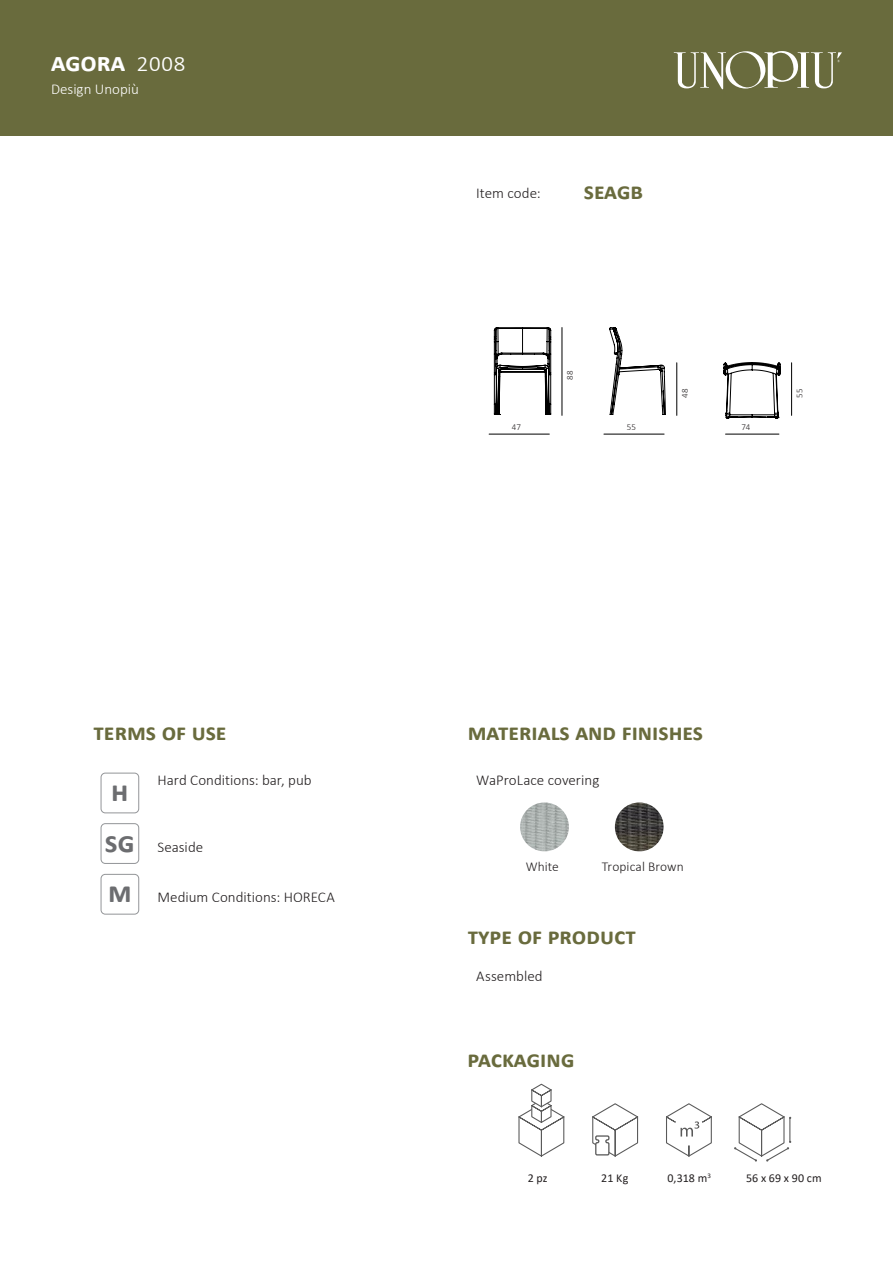
<style>
.page{position:relative;width:893px;height:1263px;background:#fff}
.page>*{position:absolute;margin:0;border:0;box-sizing:border-box;transform-origin:0 0}
.t1{font:700 30px/50.6px "Calibri";color:#6c6d70}
.t2{font:700 27px "Calibri";letter-spacing:-.005em;color:#fff}
.Titoli{font:700 24px "Calibri";color:#696b3d}
.Descrizioni{font:300 15px "Calibri";color:#231f20}
.t3{font:300 15px "Calibri";color:#fff}
.Descrizioni_simboli{font:300 13.5px "Calibri";letter-spacing:.005em;color:#231f20}
.Descrizioni_simboli-2{font:12px "Calibri";letter-spacing:.01em;color:#231f20}
.Descrizioni-2{font:300 9px "Calibri";letter-spacing:.01em;color:#231f20}
.s1{font-weight:300}
.s2{font-weight:700;font-size:30px;color:#6c6d70}
</style>
<div class="page">
<div style="left:101px;top:773px;width:38px;height:40px;border:1px solid #939598;border-radius:4px"></div>
<div style="left:101px;top:823px;width:38px;height:41px;border:1px solid #939598;border-radius:4px"></div>
<div style="left:101px;top:874px;width:38px;height:40px;border:1px solid #939598;border-radius:4px"></div>
<div style="left:0;top:0;width:893px;height:135px;background:#696b3d"></div>
<svg style="left:674px;top:51px;width:168px;height:38px"></svg>
<svg style="left:592px;top:1103px;width:47px;height:54px"></svg>
<svg style="left:666px;top:1103px;width:46px;height:54px"></svg>
<svg style="left:734px;top:1103px;width:57px;height:59px"></svg>
<svg style="left:518px;top:1083px;width:47px;height:74px"></svg>
<svg style="left:494px;top:328px;width:57px;height:87px"></svg>
<svg style="left:609px;top:328px;width:56px;height:87px"></svg>
<svg style="left:724px;top:362px;width:56px;height:56px"></svg>
<hr style="left:489px;top:434px;width:60px;height:1px;background:#000">
<hr style="left:604px;top:434px;width:60px;height:1px;background:#000">
<hr style="left:725px;top:434px;width:54px;height:1px;background:#000">
<hr style="left:562px;top:327px;width:1px;height:88px;background:#000">
<hr style="left:676px;top:363px;width:1px;height:52px;background:#000">
<hr style="left:791px;top:363px;width:1px;height:52px;background:#000">
<img style="left:520px;top:802px;width:49px;height:49px;border-radius:24px">
<img style="left:615px;top:802px;width:49px;height:49px;border-radius:24px">
<p class="t2" style="left:51px;top:43px;width:136px">agora <span class="s1">2008</span></p>
<p class="t3" style="left:51px;top:79px;width:89px">Design Unopiù</p>
<h3 class="Titoli" style="left:94px;top:715px;width:135px">terms of use</h3>
<p class="Descrizioni" style="left:158px;top:771px;width:156px">Hard Conditions: bar, pub</p>
<h1 class="t1" style="left:105px;top:765px;width:21px">H<br>SG</h1>
<p class="Descrizioni" style="left:158px;top:837px;width:47px">Seaside</p>
<p class="Descrizioni" style="left:108px;top:888px;width:228px"><span class="s2">M</span> Medium Conditions: HORECA</p>
<p class="Descrizioni" style="left:476px;top:183px;width:66px">Item code:</p>
<p class="Titoli" style="left:584px;top:174px;width:61px">seagb</p>
<p class="Descrizioni-2" style="left:564px;top:380px;width:11px;rotate:-90deg">88</p>
<p class="Descrizioni-2" style="left:679px;top:398px;width:11px;rotate:-90deg">48</p>
<p class="Descrizioni-2" style="left:794px;top:398px;width:11px;rotate:-90deg">55</p>
<p class="Descrizioni-2" style="left:512px;top:422px;width:11px">47</p>
<p class="Descrizioni-2" style="left:627px;top:422px;width:11px">55</p>
<p class="Descrizioni-2" style="left:742px;top:422px;width:10px">74</p>
<h3 class="Titoli" style="left:468px;top:715px;width:237px">Materials and finishes</h3>
<p class="Descrizioni" style="left:476px;top:770px;width:125px">WaProLace covering</p>
<p class="Descrizioni_simboli" style="left:526px;top:858px;width:35px">White</p>
<p class="Descrizioni_simboli" style="left:602px;top:858px;width:83px">Tropical Brown</p>
<h3 class="Titoli" style="left:468px;top:919px;width:170px">Type of product</h3>
<p class="Descrizioni" style="left:476px;top:966px;width:68px">Assembled</p>
<h3 class="Titoli" style="left:468px;top:1042px;width:108px">Packaging</h3>
<p class="Descrizioni_simboli-2" style="left:528px;top:1170px;width:21px">2 pz</p>
<p class="Descrizioni_simboli-2" style="left:601px;top:1170px;width:29px">21 Kg</p>
<p class="Descrizioni_simboli-2" style="left:667px;top:1170px;width:45px">0,318 m<sup>3</sup></p>
<p class="Descrizioni_simboli-2" style="left:746px;top:1170px;width:77px">56 x 69 x 90 cm</p>
</div>
